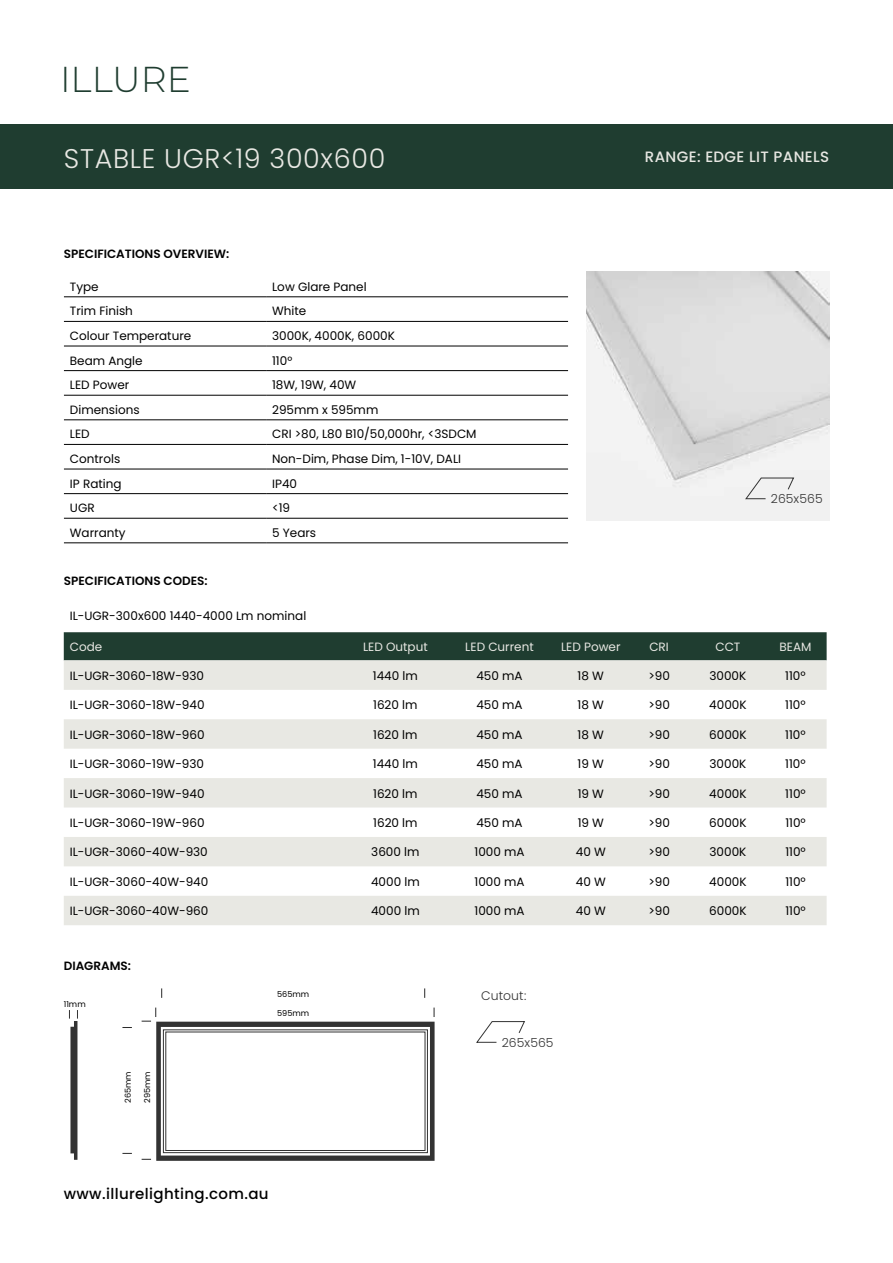
<style>
.page{position:relative;width:893px;height:1263px;background:#fff}
.page>*{position:absolute;margin:0;border:0;box-sizing:border-box;transform-origin:0 0}
.t1{font:300 36px "Montserrat";color:#1f3d30}
.t2{font:300 27px "Poppins";letter-spacing:.025em;color:#e8e8e3}
.t3{font:500 15px "Poppins";letter-spacing:.025em;color:#000}
.t4{font:500 15px "Poppins";letter-spacing:.025em;color:#e8e8e3}
.t5{font:300 12.45px "Poppins";letter-spacing:.01em;color:#333}
.t6{font:12px "Poppins";color:#000}
.t7{font:600 12px "Poppins";color:#000}
.t8{font:12px "Poppins";color:#e8e8e3}
.t9{font:8.1px "Poppins";color:#000}
</style>
<div class="page">
<div style="left:0;top:125px;width:893px;height:64px;background:#1f3d30"></div>
<div style="left:64px;top:632px;width:763px;height:28px;background:#1f3d30"></div>
<svg style="left:64px;top:660px;width:763px;height:206px;fill:#e8e8e3"></svg>
<div style="left:64px;top:896px;width:763px;height:29px;background:#e8e8e3"></div>
<hr style="left:64px;top:297px;width:202px;height:1px;background:#000">
<hr style="left:266px;top:297px;width:302px;height:1px;background:#000">
<hr style="left:64px;top:321px;width:202px;height:1px;background:#000">
<hr style="left:266px;top:321px;width:302px;height:1px;background:#000">
<hr style="left:64px;top:346px;width:202px;height:1px;background:#000">
<hr style="left:266px;top:346px;width:302px;height:1px;background:#000">
<hr style="left:64px;top:370px;width:202px;height:1px;background:#000">
<hr style="left:266px;top:370px;width:302px;height:1px;background:#000">
<hr style="left:64px;top:395px;width:202px;height:1px;background:#000">
<hr style="left:266px;top:395px;width:302px;height:1px;background:#000">
<hr style="left:64px;top:420px;width:202px;height:1px;background:#000">
<hr style="left:266px;top:420px;width:302px;height:1px;background:#000">
<hr style="left:64px;top:444px;width:202px;height:1px;background:#000">
<hr style="left:266px;top:444px;width:302px;height:1px;background:#000">
<hr style="left:64px;top:469px;width:202px;height:1px;background:#000">
<hr style="left:266px;top:469px;width:302px;height:1px;background:#000">
<hr style="left:64px;top:493px;width:202px;height:1px;background:#000">
<hr style="left:266px;top:493px;width:302px;height:1px;background:#000">
<hr style="left:64px;top:518px;width:202px;height:1px;background:#000">
<hr style="left:266px;top:518px;width:302px;height:1px;background:#000">
<hr style="left:64px;top:543px;width:202px;height:1px;background:#000">
<hr style="left:266px;top:543px;width:302px;height:1px;background:#000">
<img style="left:586px;top:271px;width:243px;height:250px">
<svg style="left:745px;top:477px;width:50px;height:22px"></svg>
<svg style="left:69px;top:1010px;width:9px;height:150px"></svg>
<svg style="left:142px;top:1007px;width:293px;height:154px"></svg>
<div style="left:163px;top:1030px;width:265px;height:123px;border:1px solid #333"></div>
<div style="left:166px;top:1032px;width:259px;height:119px;border:1px solid #333"></div>
<svg style="left:476px;top:1021px;width:49px;height:22px"></svg>
<h1 class="t1" style="left:60px;top:59px;width:132px">ILLURE</h1>
<h2 class="t2" style="left:64px;top:142px;width:323px">STABLE UGR&lt;19 300x600</h2>
<p class="t4" style="left:645px;top:151px;width:186px">RANGE: EDGE LIT PANELS</p>
<p class="t7" style="left:64px;top:249px;width:167px">SPECIFICATIONS OVERVIEW:</p>
<p class="t6" style="left:70px;top:279px;width:30px">Type</p>
<p class="t6" style="left:272px;top:279px;width:96px">Low Glare Panel</p>
<p class="t6" style="left:70px;top:304px;width:65px">Trim Finish</p>
<p class="t6" style="left:272px;top:304px;width:36px">White</p>
<p class="t6" style="left:70px;top:329px;width:123px">Colour Temperature</p>
<p class="t6" style="left:272px;top:329px;width:124px">3000K, 4000K, 6000K</p>
<p class="t6" style="left:70px;top:353px;width:74px">Beam Angle</p>
<p class="t6" style="left:272px;top:353px;width:22px">110°</p>
<p class="t6" style="left:70px;top:378px;width:61px">LED Power</p>
<p class="t6" style="left:272px;top:378px;width:86px">18W, 19W, 40W</p>
<p class="t6" style="left:70px;top:402px;width:71px">Dimensions</p>
<p class="t6" style="left:272px;top:402px;width:108px">295mm x 595mm</p>
<p class="t6" style="left:70px;top:427px;width:21px">LED</p>
<p class="t6" style="left:272px;top:427px;width:206px">CRI &gt;80, L80 B10/50,000hr, &lt;3SDCM</p>
<p class="t6" style="left:70px;top:452px;width:52px">Controls</p>
<p class="t6" style="left:272px;top:452px;width:191px">Non-Dim, Phase Dim, 1-10V, DALI</p>
<p class="t6" style="left:70px;top:476px;width:53px">IP Rating</p>
<p class="t6" style="left:272px;top:476px;width:26px">IP40</p>
<p class="t6" style="left:70px;top:501px;width:26px">UGR</p>
<p class="t6" style="left:272px;top:501px;width:20px">&lt;19</p>
<p class="t6" style="left:70px;top:525px;width:57px">Warranty</p>
<p class="t6" style="left:272px;top:525px;width:46px">5 Years</p>
<p class="t7" style="left:64px;top:575px;width:145px">SPECIFICATIONS CODES:</p>
<p class="t5" style="left:771px;top:492px;width:53px">265x565</p>
<p class="t6" style="left:70px;top:609px;width:238px">IL-UGR-300x600 1440-4000 Lm nominal</p>
<p class="t8" style="left:70px;top:640px;width:34px">Code</p>
<p class="t8" style="left:363px;top:640px;width:66px">LED Output</p>
<p class="t8" style="left:465px;top:640px;width:70px">LED Current</p>
<p class="t8" style="left:561px;top:640px;width:61px">LED Power</p>
<p class="t8" style="left:649px;top:640px;width:21px">CRI</p>
<p class="t8" style="left:715px;top:640px;width:27px">CCT</p>
<p class="t8" style="left:779px;top:640px;width:33px">BEAM</p>
<p class="t6" style="left:70px;top:669px;width:136px">IL-UGR-3060-18W-930</p>
<p class="t6" style="left:373px;top:669px;width:46px">1440 lm</p>
<p class="t6" style="left:476px;top:669px;width:48px">450 mA</p>
<p class="t6" style="left:578px;top:669px;width:28px">18 W</p>
<p class="t6" style="left:648px;top:669px;width:23px">&gt;90</p>
<p class="t6" style="left:709px;top:669px;width:38px">3000K</p>
<p class="t6" style="left:785px;top:669px;width:22px">110º</p>
<p class="t6" style="left:70px;top:698px;width:136px">IL-UGR-3060-18W-940</p>
<p class="t6" style="left:373px;top:698px;width:46px">1620 lm</p>
<p class="t6" style="left:476px;top:698px;width:48px">450 mA</p>
<p class="t6" style="left:578px;top:698px;width:28px">18 W</p>
<p class="t6" style="left:648px;top:698px;width:23px">&gt;90</p>
<p class="t6" style="left:709px;top:698px;width:39px">4000K</p>
<p class="t6" style="left:785px;top:698px;width:22px">110º</p>
<p class="t6" style="left:70px;top:727px;width:136px">IL-UGR-3060-18W-960</p>
<p class="t6" style="left:373px;top:727px;width:46px">1620 lm</p>
<p class="t6" style="left:476px;top:727px;width:48px">450 mA</p>
<p class="t6" style="left:578px;top:727px;width:28px">18 W</p>
<p class="t6" style="left:648px;top:727px;width:23px">&gt;90</p>
<p class="t6" style="left:709px;top:727px;width:39px">6000K</p>
<p class="t6" style="left:785px;top:727px;width:22px">110º</p>
<p class="t6" style="left:70px;top:757px;width:136px">IL-UGR-3060-19W-930</p>
<p class="t6" style="left:373px;top:757px;width:46px">1440 lm</p>
<p class="t6" style="left:476px;top:757px;width:48px">450 mA</p>
<p class="t6" style="left:578px;top:757px;width:28px">19 W</p>
<p class="t6" style="left:648px;top:757px;width:23px">&gt;90</p>
<p class="t6" style="left:709px;top:757px;width:38px">3000K</p>
<p class="t6" style="left:785px;top:757px;width:22px">110º</p>
<p class="t6" style="left:70px;top:786px;width:136px">IL-UGR-3060-19W-940</p>
<p class="t6" style="left:373px;top:786px;width:46px">1620 lm</p>
<p class="t6" style="left:476px;top:786px;width:48px">450 mA</p>
<p class="t6" style="left:578px;top:786px;width:28px">19 W</p>
<p class="t6" style="left:648px;top:786px;width:23px">&gt;90</p>
<p class="t6" style="left:709px;top:786px;width:39px">4000K</p>
<p class="t6" style="left:785px;top:786px;width:22px">110º</p>
<p class="t6" style="left:70px;top:816px;width:136px">IL-UGR-3060-19W-960</p>
<p class="t6" style="left:373px;top:816px;width:46px">1620 lm</p>
<p class="t6" style="left:476px;top:816px;width:48px">450 mA</p>
<p class="t6" style="left:578px;top:816px;width:28px">19 W</p>
<p class="t6" style="left:648px;top:816px;width:23px">&gt;90</p>
<p class="t6" style="left:709px;top:816px;width:39px">6000K</p>
<p class="t6" style="left:785px;top:816px;width:22px">110º</p>
<p class="t6" style="left:70px;top:845px;width:140px">IL-UGR-3060-40W-930</p>
<p class="t6" style="left:371px;top:845px;width:50px">3600 lm</p>
<p class="t6" style="left:474px;top:845px;width:52px">1000 mA</p>
<p class="t6" style="left:576px;top:845px;width:31px">40 W</p>
<p class="t6" style="left:648px;top:845px;width:23px">&gt;90</p>
<p class="t6" style="left:709px;top:845px;width:38px">3000K</p>
<p class="t6" style="left:785px;top:845px;width:22px">110º</p>
<p class="t6" style="left:70px;top:874px;width:140px">IL-UGR-3060-40W-940</p>
<p class="t6" style="left:371px;top:874px;width:50px">4000 lm</p>
<p class="t6" style="left:474px;top:874px;width:52px">1000 mA</p>
<p class="t6" style="left:576px;top:874px;width:31px">40 W</p>
<p class="t6" style="left:648px;top:874px;width:23px">&gt;90</p>
<p class="t6" style="left:709px;top:874px;width:39px">4000K</p>
<p class="t6" style="left:785px;top:874px;width:22px">110º</p>
<p class="t6" style="left:70px;top:904px;width:140px">IL-UGR-3060-40W-960</p>
<p class="t6" style="left:371px;top:904px;width:50px">4000 lm</p>
<p class="t6" style="left:474px;top:904px;width:52px">1000 mA</p>
<p class="t6" style="left:576px;top:904px;width:31px">40 W</p>
<p class="t6" style="left:648px;top:904px;width:23px">&gt;90</p>
<p class="t6" style="left:709px;top:904px;width:39px">6000K</p>
<p class="t6" style="left:785px;top:904px;width:22px">110º</p>
<p class="t7" style="left:64px;top:960px;width:69px">DIAGRAMS:</p>
<p class="t9" style="left:64px;top:999px;width:23px">11mm</p>
<p class="t9" style="left:123px;top:1103px;width:33px;rotate:-90deg">265mm</p>
<p class="t9" style="left:143px;top:1103px;width:33px;rotate:-90deg">295mm</p>
<p class="t9" style="left:277px;top:989px;width:34px">565mm</p>
<p class="t9" style="left:277px;top:1008px;width:34px">595mm</p>
<p class="t3" style="left:64px;top:1187px;width:206px">www.illurelighting.com.au</p>
<p class="t5" style="left:481px;top:988px;width:47px">Cutout:</p>
<p class="t5" style="left:502px;top:1035px;width:53px">265x565</p>
</div>
